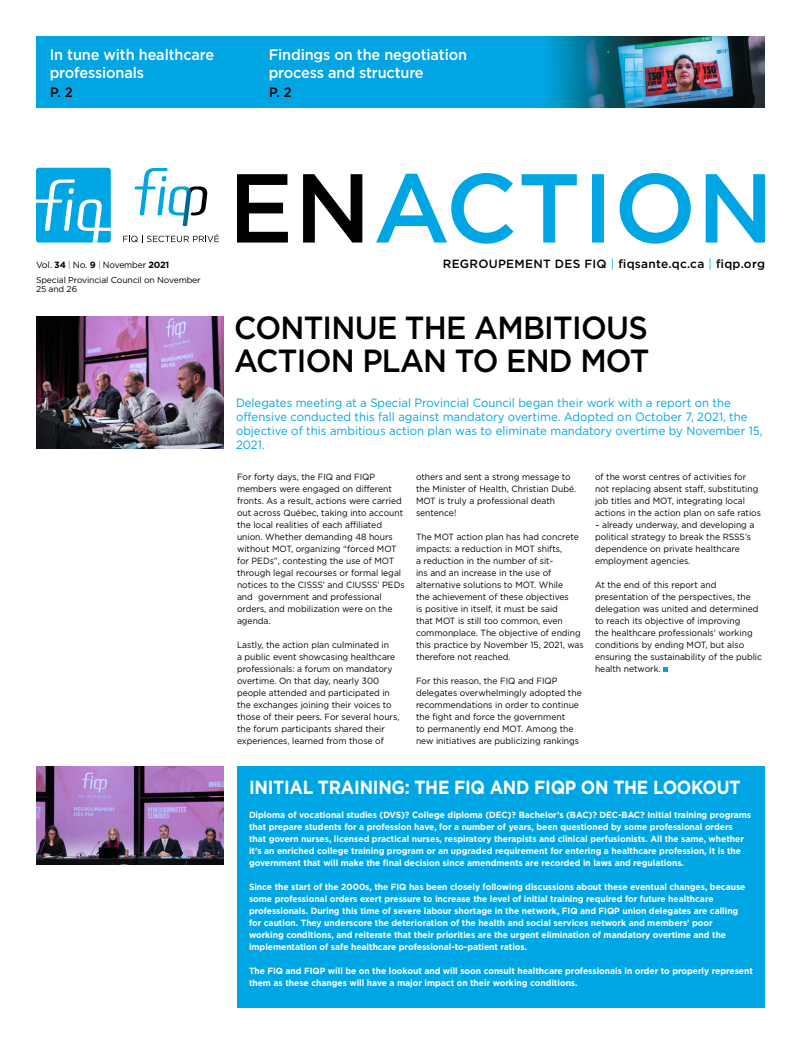
<style>
.page{position:relative;width:801px;height:1044px;background:#fff}
.page>*{position:absolute;margin:0;border:0;box-sizing:border-box;transform-origin:0 0}
.t1{font:500 32px/33px "Gotham";letter-spacing:-.025em;color:#000;scale:.95 1}
.t2{font:700 19px "Gotham";letter-spacing:-.015em;color:#fff;scale:.9 1}
.t3{font:500 15.3px/18.7px "Gotham";letter-spacing:-.01em;color:#fff;scale:.95 1}
.t4{font:500 13.6px "Gotham";color:#000;scale:.95 1}
.t5{font:12px/14px "Gotham";color:#00a5e3;scale:.95 1}
.t6{font:500 11.9px "Gotham";letter-spacing:.025em;color:#000}
.t7{font:9px/12px "Gotham";color:#000;scale:.95 1}
.t8{font:700 9px/12px "Gotham";letter-spacing:-.005em;color:#fff;scale:.95 1}
.t9{font:9px "Gotham";color:#000}
.t10{font:8.6px/9px "Gotham";letter-spacing:-.015em;color:#000}
.s1{font-weight:700}
.s2{color:#00a5e3}
.s3{font-weight:400;color:#00a5e3}
</style>
<div class="page">
<img style="left:36px;top:36px;width:729px;height:72px">
<svg style="left:237px;top:174px;width:125px;height:69px"></svg>
<svg style="left:376px;top:173px;width:389px;height:71px"></svg>
<div style="left:36px;top:168px;width:75px;height:75px;background:#00a5e3;border-radius:3px"></div>
<svg style="left:36px;top:180px;width:75px;height:63px"></svg>
<svg style="left:123px;top:234px;width:96px;height:9px"></svg>
<svg style="left:135px;top:168px;width:73px;height:58px"></svg>
<img style="left:36px;top:316px;width:188px;height:132px">
<svg style="left:663px;top:668px;width:5px;height:4px"></svg>
<div style="left:237px;top:766px;width:528px;height:242px;background:#00a5e3"></div>
<img style="left:36px;top:766px;width:188px;height:99px">
<h3 class="t3" style="left:50px;top:45px;width:175px">In tune with healthcare professionals</h3>
<h3 class="t4" style="left:50px;top:85px;width:25px">P. 2</h3>
<h3 class="t3" style="left:269px;top:45px;width:210px">Findings on the negotiation process and structure</h3>
<h3 class="t4" style="left:269px;top:85px;width:25px">P. 2</h3>
<p class="t9" style="left:36px;top:259px;width:135px">vol. <span class="s1">34</span> <span class="s2">|</span> no. <span class="s1">9</span> <span class="s2">|</span> november <span class="s1">2021</span></p>
<p class="t10" style="left:36px;top:275px;width:166px">Special Provincial Council on November<br>25 and 26</p>
<h3 class="t6" style="left:443px;top:257px;width:324px">Regroupement des FIQ <span class="s3">|</span> fiqsante.qc.ca <span class="s3">|</span> fiqp.org</h3>
<h1 class="t1" style="left:234px;top:310px;width:437px">Conti nue the ambitious acti on plan to end MOT</h1>
<p class="t5" style="left:236px;top:395px;width:556px">Delegates meeting at a Special Provincial Council began their work with a report on the offensive conducted this fall against mandatory overtime. Adopted on October 7, 2021, the objective of this ambitious action plan was to eliminate mandatory overtime by November 15, 2021.</p>
<p class="t7" style="left:237px;top:471px;width:178px">For forty days, the FIQ and FIQP members were engaged on different fronts. As a result, actions were carried out across Québec, taking into account the local realities of each affiliated union. Whether demanding 48 hours without MOT, organizing “forced MOT for PEDs”, contesting the use of MOT through legal recourses or formal legal notices to the CISSS’ and CIUSSS’ PEDs and government and professional orders, and mobilization were on the agenda.</p>
<p class="t7" style="left:237px;top:639px;width:172px">Lastly, the action plan culminated in<br>a public event showcasing healthcare professionals: a forum on mandatory overtime. On that day, nearly 300 people attended and participated in the exchanges joining their voices to those of their peers. For several hours, the forum participants shared their experiences, learned from those of</p>
<p class="t7" style="left:595px;top:471px;width:176px">of the worst centres of activities for not replacing absent staff, substituting job titles and MOT, integrating local actions in the action plan on safe ratios</p>
<p class="t7" style="left:595px;top:519px;width:169px">– already underway, and developing a political strategy to break the RSSS’s dependence on private healthcare employment agencies.</p>
<p class="t7" style="left:595px;top:579px;width:177px">At the end of this report and presentation of the perspectives, the delegation was united and determined to reach its objective of improving<br>the healthcare professionals’ working conditions by ending MOT, but also ensuring the sustainability of the public health network.</p>
<p class="t7" style="left:416px;top:471px;width:170px">others and sent a strong message to the Minister of Health, Christian Dubé.<br>MOT is truly a professional death sentence!</p>
<p class="t7" style="left:416px;top:531px;width:178px">The MOT action plan has had concrete impacts: a reduction in MOT shifts,<br>a reduction in the number of sit-<br>ins and an increase in the use of alternative solutions to MOT. While<br>the achievement of these objectives<br>is positive in itself, it must be said<br>that MOT is still too common, even commonplace. The objective of ending this practice by November 15, 2021, was therefore not reached.</p>
<p class="t7" style="left:416px;top:675px;width:176px">For this reason, the FIQ and FIQP delegates overwhelmingly adopted the recommendations in order to continue the fight and force the government<br>to permanently end MOT. Among the new initiatives are publicizing rankings</p>
<h2 class="t2" style="left:249px;top:776px;width:548px">Initial trai ni ng: the FIQ and FIQP on the lookout</h2>
<p class="t8" style="left:249px;top:808px;width:530px">Diploma of vocational studies (DVS)? College diploma (DEC)? Bachelor’s (BAC)? DEC-BAC? Initial training programs that prepare students for a profession have, for a number of years, been questioned by some professional orders that govern nurses, licensed practical nurses, respiratory therapists and clinical perfusionists. All the same, whether it’s an enriched college training program or an upgraded requirement for entering a healthcare profession, it is the government that will make the final decision since amendments are recorded in laws and regulations.</p>
<p class="t8" style="left:249px;top:880px;width:524px">Since the start of the 2000s, the FIQ has been closely following discussions about these eventual changes, because some professional orders exert pressure to increase the level of initial training required for future healthcare professionals. During this time of severe labour shortage in the network, FIQ and FIQP union delegates are calling for caution. They underscore the deterioration of the health and social services network and members’ poor working conditions, and reiterate that their priorities are the urgent elimination of mandatory overtime and the implementation of safe healthcare professional-to-patient ratios.</p>
<p class="t8" style="left:249px;top:964px;width:532px">The FIQ and FIQP will be on the lookout and will soon consult healthcare professionals in order to properly represent them as these changes will have a major impact on their working conditions.</p>
</div>
